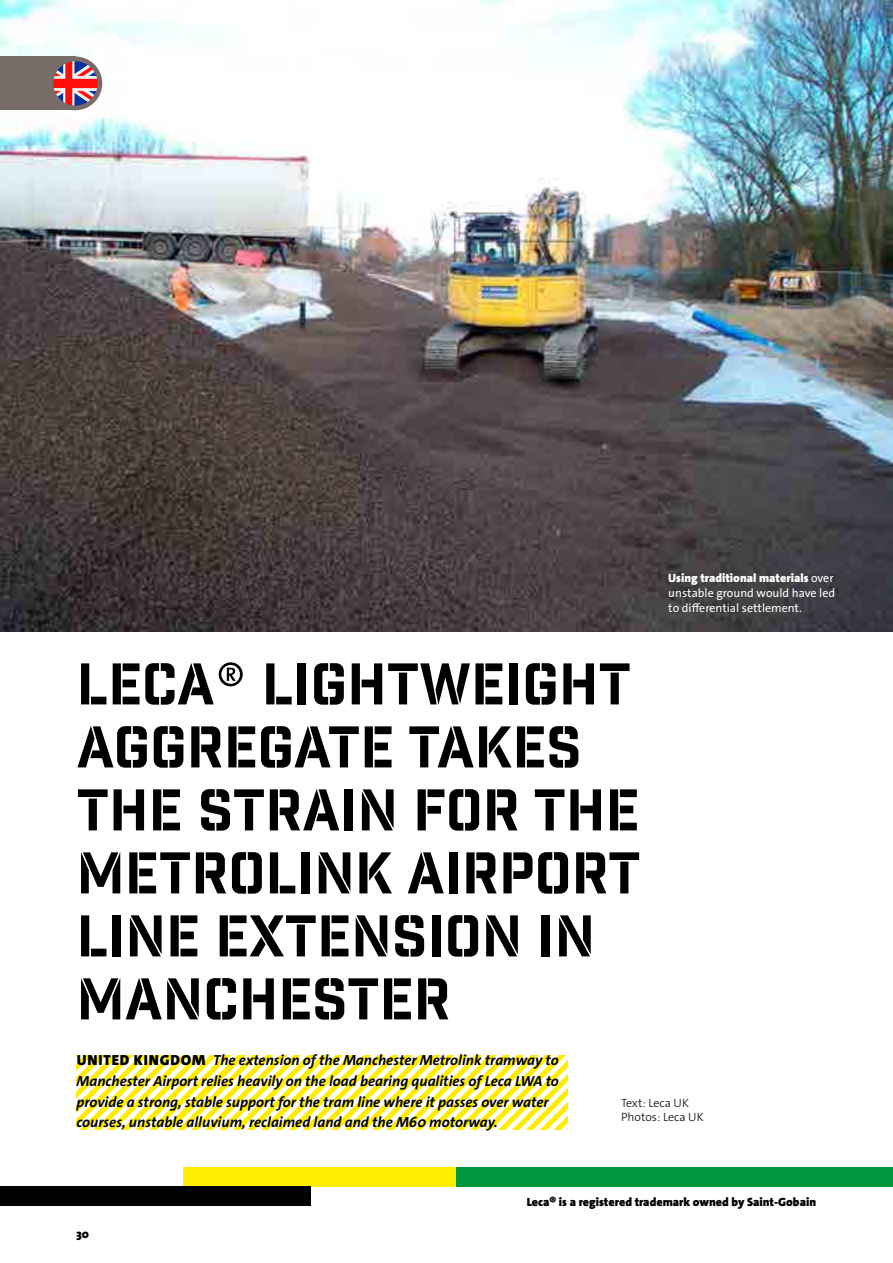
<style>
.page{position:relative;width:893px;height:1263px;background:#fff}
.page>*{position:absolute;margin:0;border:0;box-sizing:border-box;transform-origin:0 0}
.t1{font:57px/63px "Industry Inc Stencil";color:#000}
.t2{font:italic 700 14.7px/20.7px "The Sans C4 s";color:#000}
.t3{font:12px/15px "The Sans C4 s";color:#fff}
.t4{font:900 12px "The Sans C4 s";color:#000}
.t5{font:300 12px/14.4px "The Sans C4 s";color:#000}
.s1{font-weight:900}
.s2{font-family:"The Sans C4 s";font-weight:300}
.s3{font-weight:900;font-style:normal}
</style>
<div class="page">
<svg style="left:77px;top:1055px;width:490px;height:74px"></svg>
<img style="left:0;top:0;width:893px;height:631px">
<div style="left:0;top:57px;width:75px;height:53px;background:#776c68"></div>
<svg style="left:55px;top:61px;width:45px;height:45px"></svg>
<div style="left:49px;top:57px;width:53px;height:53px;border:5px solid #776c68;border-radius:50%"></div>
<div style="left:456px;top:1167px;width:437px;height:19px;background:#00963f"></div>
<div style="left:184px;top:1167px;width:272px;height:19px;background:#ffed00"></div>
<div style="left:0;top:1186px;width:310px;height:19px;background:#000"></div>
<p class="t3" style="left:668px;top:570px;width:168px"><span class="s1">Using traditional materials</span> over unstable ground would have led to differential settlement.</p>
<h1 class="t1" style="left:77px;top:655px;width:566px">LECA<span class="s2">®</span> LIGHTWEIGHT<br>AGGREGATE TAKES<br>THE STRAIN FOR THE<br>METROLINK AIRPORT<br>LINE EXTENSION IN<br>MANCHESTER</h1>
<p class="t2" style="left:77px;top:1050px;width:484px"><span class="s3">UNITED KINGDOM</span> The extension of the Manchester Metrolink tramway to Manchester Airport relies heavily on the load bearing qualities of Leca LWA to provide a strong, stable support for the tram line where it passes over water courses, unstable alluvium, reclaimed land and the M60 motorway.</p>
<p class="t5" style="left:621px;top:1095px;width:84px">Text: Leca UK<br>Photos: Leca UK</p>
<p class="t4" style="left:77px;top:1226px;width:14px">30</p>
<p class="t4" style="left:527px;top:1194px;width:291px">Leca® is a registered trademark owned by Saint-Gobain</p>
</div>
